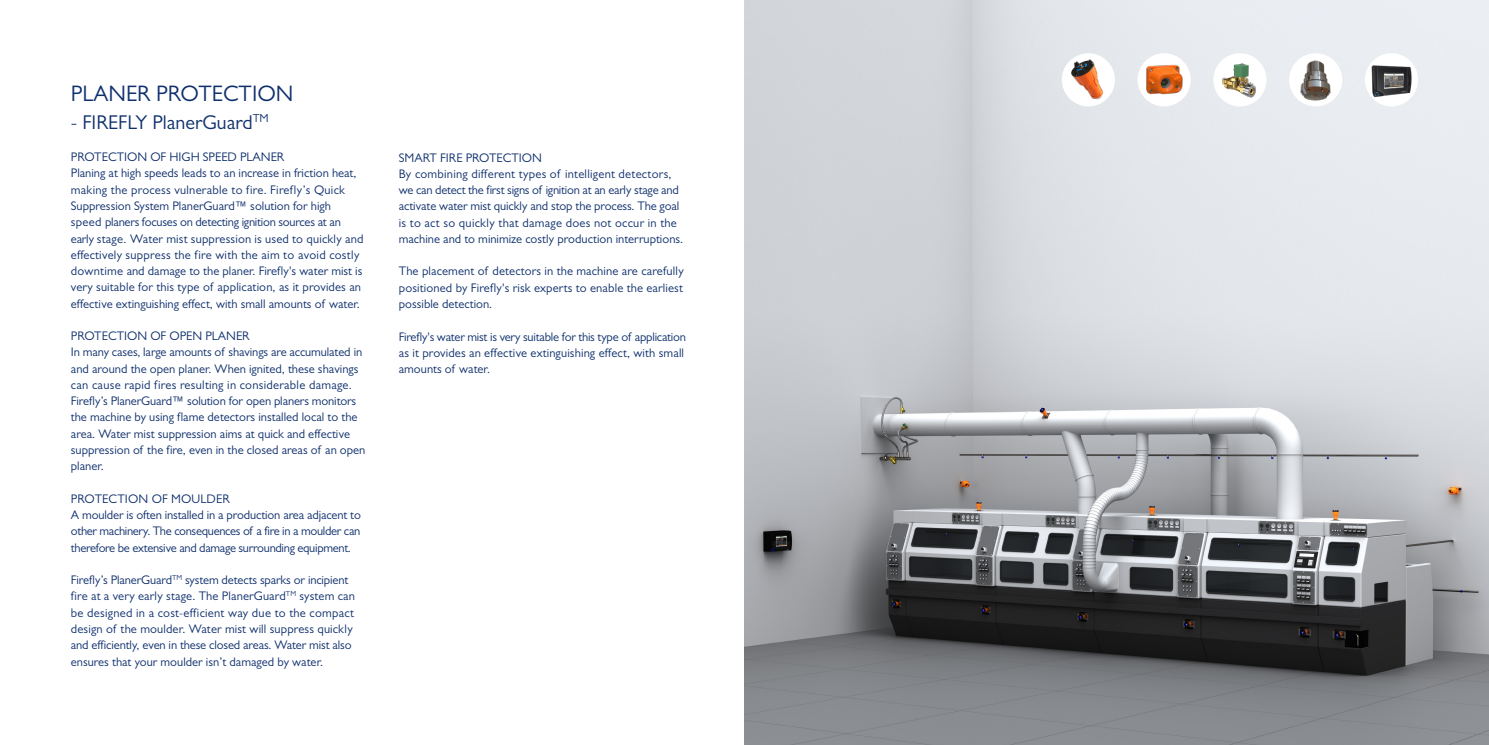
<style>
.page{position:relative;width:1489px;height:745px;background:#fff}
.page>*{position:absolute;margin:0;border:0;box-sizing:border-box;transform-origin:0 0}
.t1{font:22.5px "Gill Sans MT Pro";color:#0f306d}
.t2{font:20px "Gill Sans MT Pro";color:#0f306d}
.t3{font:12.5px/16.2px "Gill Sans MT Pro";color:#0f306d}
.t4{font:12.5px/16.2px "Gill Sans MT Pro";letter-spacing:-.025em;color:#0f306d}
</style>
<div class="page">
<img style="left:744px;top:0;width:744px;height:744px">
<img style="left:1061px;top:54px;width:53px;height:51px">
<div style="left:1213px;top:53px;width:53px;height:53px;background:#fff;border-radius:50%"></div>
<img style="left:1213px;top:56px;width:53px;height:47px">
<div style="left:1364px;top:53px;width:53px;height:53px;background:#fff;border-radius:50%"></div>
<img style="left:1370px;top:65px;width:41px;height:32px">
<div style="left:1137px;top:53px;width:53px;height:53px;background:#fff;border-radius:50%"></div>
<img style="left:1146px;top:65px;width:37px;height:30px">
<div style="left:1288px;top:53px;width:54px;height:53px;background:#fff;border-radius:50%"></div>
<img style="left:1291px;top:56px;width:48px;height:48px">
<h1 class="t1" style="left:71px;top:80px;width:224px">PLANER PROTECTION</h1>
<h2 class="t2" style="left:71px;top:110px;width:199px">- FIREFLY PlanerGuard<sup>TM</sup></h2>
<p class="t3" style="left:71px;top:149px;width:294px">PROTECTION OF HIGH SPEED PLANER<br>Planing at high speeds leads to an increase in friction heat, making the process vulnerable to fire. Firefly’s Quick Suppression System PlanerGuard™ solution for high speed planers focuses on detecting ignition sources at an early stage. Water mist suppression is used to quickly and effectively suppress the fire with the aim to avoid costly downtime and damage to the planer. Firefly's water mist is very suitable for this type of application, as it provides an effective extinguishing effect, with small amounts of water.</p>
<p class="t3" style="left:71px;top:327px;width:296px">PROTECTION OF OPEN PLANER<br>In many cases, large amounts of shavings are accumulated in and around the open planer. When ignited, these shavings can cause rapid fires resulting in considerable damage.<br>Firefly’s PlanerGuard™ solution for open planers monitors the machine by using flame detectors installed local to the area. Water mist suppression aims at quick and effective suppression of the fire, even in the closed areas of an open planer.</p>
<p class="t4" style="left:71px;top:490px;width:291px">PROTECTION OF MOULDER<br>A moulder is often installed in a production area adjacent to other machinery. The consequences of a fire in a moulder can therefore be extensive and damage surrounding equipment.</p>
<p class="t3" style="left:71px;top:571px;width:285px">Firefly’s PlanerGuard<sup>TM</sup> system detects sparks or incipient fire at a very early stage. The PlanerGuard<sup>TM</sup> system can be designed in a cost-efficient way due to the compact design of the moulder. Water mist will suppress quickly and efficiently, even in these closed areas. Water mist also ensures that your moulder isn’t damaged by water.</p>
<p class="t3" style="left:399px;top:149px;width:286px">SMART FIRE PROTECTION<br>By combining different types of intelligent detectors, we can detect the first signs of ignition at an early stage and activate water mist quickly and stop the process. The goal is to act so quickly that damage does not occur in the machine and to minimize costly production interruptions.</p>
<p class="t3" style="left:399px;top:263px;width:286px;text-align:justify">The placement of detectors in the machine are carefully positioned by Firefly's risk experts to enable the earliest possible detection.</p>
<p class="t3" style="left:399px;top:328px;width:288px">Firefly's water mist is very suitable for this type of application as it provides an effective extinguishing effect, with small amounts of water.</p>
</div>
